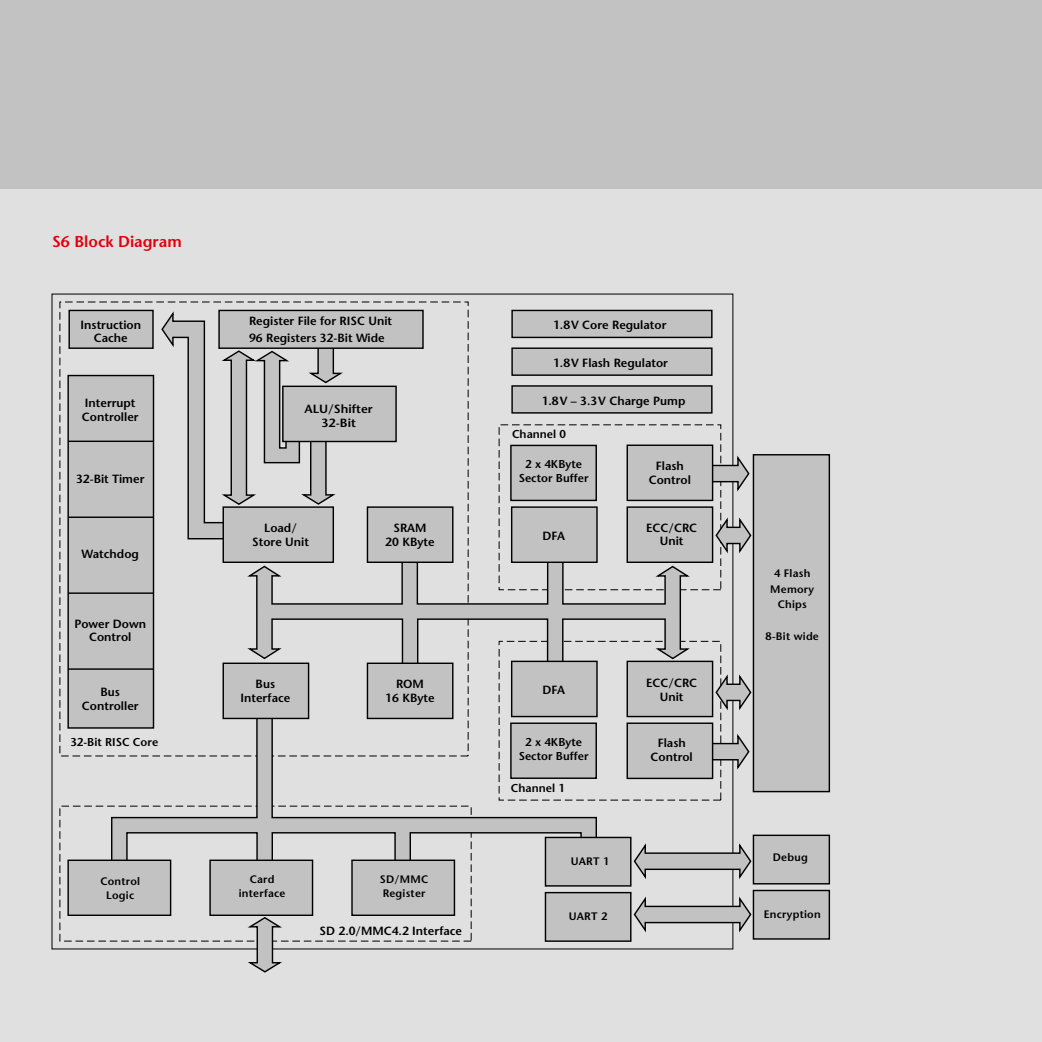
<style>
.page{position:relative;width:1042px;height:1042px;background:#fff}
.page>*{position:absolute;margin:0;border:0;box-sizing:border-box;transform-origin:0 0}
.t1{font:600 15.75px "Stone Sans";color:#e2000d}
.t2{font:600 11.9px/13.5px "Stone Sans";color:#000;text-align:center}
.t3{font:600 11.9px/13.5px "Stone Sans";color:#000;text-align:center;scale:1.05 1}
.t4{font:600 11.38px/13.5px "Stone Sans";color:#000;text-align:center}
.t5{font:600 10.85px/13.5px "Stone Sans";letter-spacing:.02em;color:#000;text-align:center}
</style>
<div class="page">
<div style="left:0;top:182px;width:1042px;height:860px;background:#e0e0e0"></div>
<div style="left:0;top:0;width:1042px;height:189px;background:#c2c2c2"></div>
<svg style="left:713px;top:453px;width:37px;height:41px"></svg>
<div style="left:753px;top:455px;width:76px;height:336px;background:#c2c2c2"></div>
<div style="left:753px;top:454px;width:77px;height:338px;border:1px solid #000"></div>
<div style="left:512px;top:310px;width:200px;height:27px;background:#c2c2c2"></div>
<div style="left:511px;top:310px;width:201px;height:28px;border:1px solid #000"></div>
<div style="left:512px;top:348px;width:200px;height:27px;background:#c2c2c2"></div>
<div style="left:511px;top:347px;width:201px;height:29px;border:1px solid #000"></div>
<div style="left:512px;top:386px;width:200px;height:27px;background:#c2c2c2"></div>
<div style="left:511px;top:385px;width:201px;height:29px;border:1px solid #000"></div>
<div style="left:69px;top:310px;width:84px;height:38px;background:#c2c2c2"></div>
<div style="left:68px;top:310px;width:86px;height:39px;border:1px solid #000"></div>
<div style="left:627px;top:445px;width:85px;height:55px;background:#c2c2c2"></div>
<div style="left:626px;top:444px;width:87px;height:57px;border:1px solid #000"></div>
<div style="left:627px;top:507px;width:85px;height:55px;background:#c2c2c2"></div>
<div style="left:626px;top:506px;width:87px;height:57px;border:1px solid #000"></div>
<div style="left:223px;top:507px;width:110px;height:55px;background:#c2c2c2"></div>
<div style="left:68px;top:375px;width:85px;height:353px;background:#c2c2c2"></div>
<div style="left:67px;top:375px;width:87px;height:353px;border:1px solid #000"></div>
<svg style="left:715px;top:515px;width:37px;height:41px"></svg>
<svg style="left:713px;top:731px;width:37px;height:41px"></svg>
<div style="left:627px;top:661px;width:85px;height:55px;background:#c2c2c2"></div>
<div style="left:626px;top:660px;width:87px;height:57px;border:1px solid #000"></div>
<div style="left:627px;top:723px;width:85px;height:55px;background:#c2c2c2"></div>
<div style="left:626px;top:722px;width:87px;height:57px;border:1px solid #000"></div>
<svg style="left:715px;top:672px;width:37px;height:40px"></svg>
<svg style="left:633px;top:841px;width:119px;height:40px"></svg>
<svg style="left:245px;top:917px;width:40px;height:56px"></svg>
<svg style="left:161px;top:309px;width:184px;height:231px"></svg>
<svg style="left:110px;top:711px;width:488px;height:161px"></svg>
<svg style="left:245px;top:546px;width:447px;height:123px"></svg>
<div style="left:367px;top:507px;width:86px;height:55px;background:#c2c2c2"></div>
<div style="left:367px;top:506px;width:86px;height:57px;border:1px solid #000"></div>
<div style="left:512px;top:507px;width:85px;height:55px;background:#c2c2c2"></div>
<div style="left:511px;top:506px;width:87px;height:57px;border:1px solid #000"></div>
<div style="left:367px;top:663px;width:86px;height:55px;background:#c2c2c2"></div>
<div style="left:367px;top:662px;width:86px;height:57px;border:1px solid #000"></div>
<div style="left:512px;top:661px;width:85px;height:55px;background:#c2c2c2"></div>
<div style="left:511px;top:660px;width:87px;height:57px;border:1px solid #000"></div>
<hr style="left:68px;top:440px;width:85px;height:2px;background:#000">
<hr style="left:68px;top:516px;width:85px;height:2px;background:#000">
<hr style="left:68px;top:592px;width:85px;height:2px;background:#000">
<hr style="left:68px;top:668px;width:85px;height:2px;background:#000">
<div style="left:511px;top:723px;width:85px;height:55px;background:#c2c2c2"></div>
<div style="left:510px;top:722px;width:87px;height:57px;border:1px solid #000"></div>
<div style="left:511px;top:445px;width:85px;height:55px;background:#c2c2c2"></div>
<div style="left:510px;top:445px;width:87px;height:56px;border:1px solid #000"></div>
<div style="left:753px;top:835px;width:76px;height:49px;background:#c2c2c2"></div>
<div style="left:753px;top:834px;width:77px;height:50px;border:1px solid #000"></div>
<div style="left:352px;top:860px;width:102px;height:55px;background:#c2c2c2"></div>
<div style="left:351px;top:859px;width:104px;height:57px;border:1px solid #000"></div>
<div style="left:210px;top:860px;width:102px;height:55px;background:#c2c2c2"></div>
<div style="left:209px;top:859px;width:104px;height:57px;border:1px solid #000"></div>
<div style="left:68px;top:860px;width:103px;height:55px;background:#c2c2c2"></div>
<div style="left:67px;top:859px;width:104px;height:57px;border:1px solid #000"></div>
<div style="left:219px;top:310px;width:204px;height:38px;background:#c2c2c2"></div>
<div style="left:218px;top:310px;width:206px;height:39px;border:1px solid #000"></div>
<div style="left:283px;top:386px;width:113px;height:55px;background:#c2c2c2"></div>
<div style="left:282px;top:386px;width:115px;height:56px;border:1px solid #000"></div>
<div style="left:223px;top:663px;width:86px;height:55px;background:#c2c2c2"></div>
<div style="left:222px;top:662px;width:87px;height:57px;border:1px solid #000"></div>
<div style="left:545px;top:837px;width:86px;height:49px;background:#c2c2c2"></div>
<div style="left:545px;top:837px;width:86px;height:49px;border:1px solid #000"></div>
<svg style="left:633px;top:894px;width:119px;height:41px"></svg>
<div style="left:753px;top:890px;width:76px;height:49px;background:#c2c2c2"></div>
<div style="left:753px;top:890px;width:77px;height:49px;border:1px solid #000"></div>
<div style="left:545px;top:892px;width:86px;height:49px;background:#c2c2c2"></div>
<div style="left:545px;top:892px;width:86px;height:50px;border:1px solid #000"></div>
<h1 class="t1" style="left:52px;top:232px;width:131px">S6 Block Diagram</h1>
<p class="t2" style="left:81px;top:318px;width:62px">Instruction<br>Cache</p>
<p class="t2" style="left:82px;top:396px;width:58px;text-align:left">Interrupt<br>Controller</p>
<p class="t2" style="left:76px;top:472px;width:70px">32-Bit Timer</p>
<p class="t2" style="left:82px;top:547px;width:59px">Watchdog</p>
<p class="t2" style="left:74px;top:617px;width:73px">Power Down<br>Control</p>
<p class="t2" style="left:82px;top:685px;width:58px">Bus<br>Controller</p>
<p class="t4" style="left:70px;top:735px;width:89px">32-Bit RISC Core</p>
<p class="t5" style="left:100px;top:874px;width:41px">Control<br>Logic</p>
<p class="t2" style="left:249px;top:312px;width:145px;line-height:17.3px;text-align:left">Register File for RISC Unit<br>96 Registers 32-Bit Wide</p>
<p class="t3" style="left:304px;top:402px;width:67px">ALU/Shifter<br>32-Bit</p>
<p class="t2" style="left:553px;top:318px;width:115px">1.8V Core Regulator</p>
<p class="t2" style="left:553px;top:356px;width:116px">1.8V Flash Regulator</p>
<p class="t2" style="left:542px;top:393px;width:145px">1.8V – 3.3V Charge Pump</p>
<p class="t4" style="left:512px;top:427px;width:56px">Channel 0</p>
<p class="t2" style="left:252px;top:521px;width:58px">Load/<br>Store Unit</p>
<p class="t2" style="left:240px;top:677px;width:51px">Bus<br>Interface</p>
<p class="t4" style="left:519px;top:457px;width:71px">2 x 4KByte<br>Sector Buffer</p>
<p class="t2" style="left:385px;top:521px;width:51px">SRAM<br>20 KByte</p>
<p class="t2" style="left:542px;top:528px;width:24px">DFA</p>
<p class="t2" style="left:385px;top:677px;width:51px">ROM<br>16 KByte</p>
<p class="t2" style="left:542px;top:683px;width:24px">DFA</p>
<p class="t4" style="left:519px;top:735px;width:71px">2 x 4KByte<br>Sector Buffer</p>
<p class="t4" style="left:511px;top:781px;width:56px">Channel 1</p>
<p class="t2" style="left:649px;top:459px;width:44px">Flash<br>Control</p>
<p class="t2" style="left:646px;top:521px;width:53px">ECC/CRC<br>Unit</p>
<p class="t2" style="left:646px;top:676px;width:53px">ECC/CRC<br>Unit</p>
<p class="t2" style="left:650px;top:736px;width:44px">Flash<br>Control</p>
<p class="t5" style="left:770px;top:565px;width:45px;line-height:15.8px">4 Flash<br>Memory<br>Chips</p>
<p class="t5" style="left:765px;top:629px;width:55px">8-Bit wide</p>
<p class="t5" style="left:239px;top:872px;width:48px">Card interface</p>
<p class="t5" style="left:380px;top:872px;width:50px;text-align:left">SD/MMC<br>Register</p>
<p class="t2" style="left:320px;top:923px;width:144px">SD 2.0/MMC4.2 Interface</p>
<p class="t5" style="left:571px;top:854px;width:40px">UART 1</p>
<p class="t5" style="left:773px;top:850px;width:36px">Debug</p>
<p class="t5" style="left:569px;top:909px;width:40px">UART 2</p>
<p class="t5" style="left:764px;top:908px;width:58px">Encryption</p>
</div>
